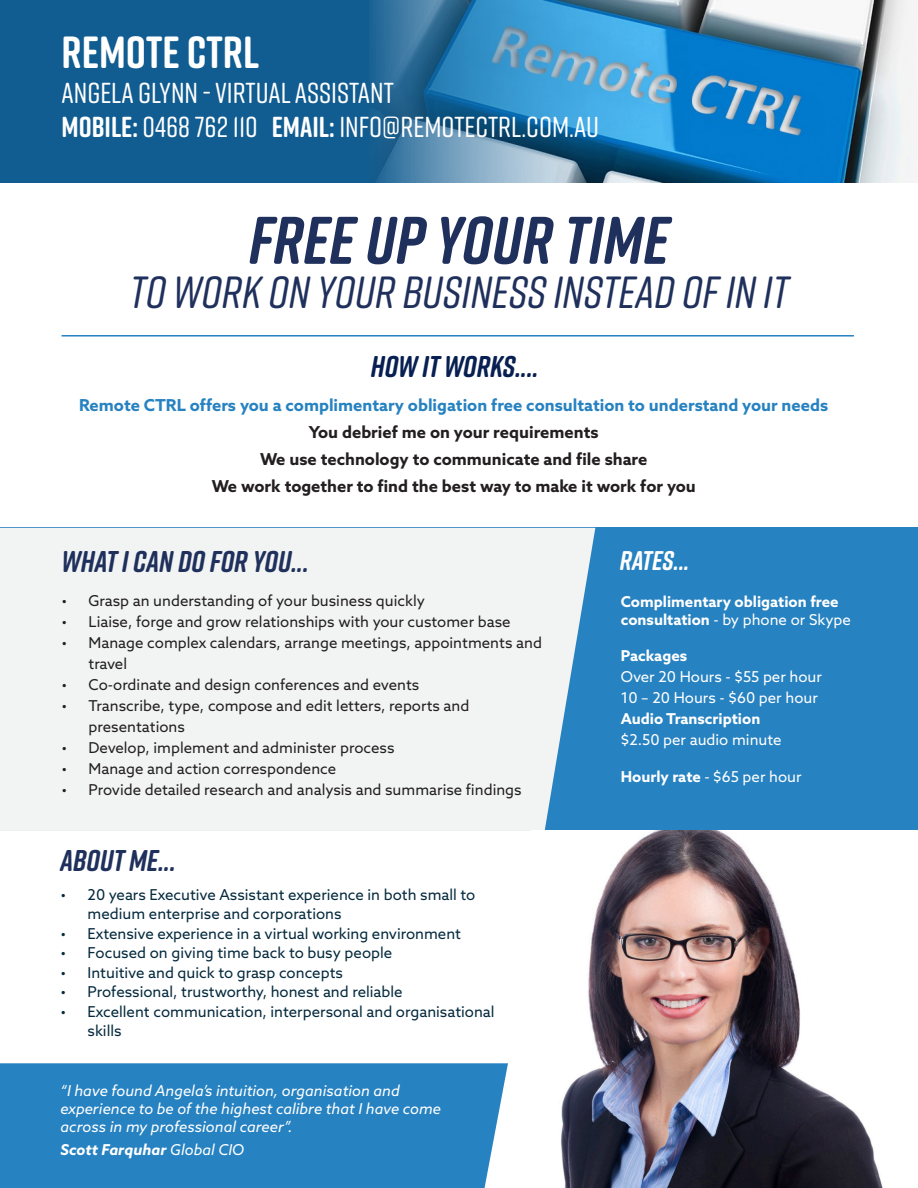
<style>
.page{position:relative;width:918px;height:1188px;background:#fff}
.page>*{position:absolute;margin:0;border:0;box-sizing:border-box;transform-origin:0 0}
.t1{font:italic 700 67.2px "Rift Soft";color:#1f305c}
.t2{font:italic 500 45px "Rift Soft";color:#1f305c}
.t3{font:700 45px "Rift Soft";color:#fff}
.t4{font:italic 700 30px "Rift Soft";color:#1f305c}
.t5{font:italic 700 30px "Rift Soft";color:#071f51}
.t6{font:500 28.95px/34.7px "Rift Soft";color:#fff}
.t7{font:italic 700 27px "Rift Soft";letter-spacing:-.005em;color:#fff}
.t8{font:700 16.5px/27px "Azo Sans";color:#231f20;text-align:center}
.t9{font:700 16.5px "Azo Sans";color:#2782c1}
.t10{font:15px/21px "Azo Sans";color:#231f20}
.t11{font:15px/19.5px "Azo Sans";color:#052a3e}
.t12{font:italic 15px/18px "Azo Sans";color:#fff}
.t13{font:15px/21px "Azo Sans";color:#fff}
.t14{font:700 15px/18px "Azo Sans";color:#fff}
.t15{font:italic 700 15px "Azo Sans";color:#fff}
.s1{font-weight:700}
.s2{font-weight:400}
</style>
<div class="page">
<div style="left:0;top:1063px;width:508px;height:125px;background:#2782c1"></div>
<div style="left:0;top:528px;width:918px;height:303px;background:#2782c1"></div>
<div style="left:0;top:528px;width:595px;height:303px;background:#f2f4f3"></div>
<div style="left:0;top:0;width:918px;height:183px;background:#115c90"></div>
<img style="left:371px;top:0;width:547px;height:183px">
<hr style="left:62px;top:335px;width:792px;height:2px;background:#2782c1">
<img style="left:560px;top:831px;width:323px;height:357px">
<h2 class="t3" style="left:62px;top:20px;width:199px">REMOTE CTRL</h2>
<h3 class="t6" style="left:62px;top:74px;width:539px">ANGELA GLYNN - VIRTUAL ASSISTANT<br><span class="s1">MOBILE:</span> 0468 762 110 <span class="s1">EMAIL:</span> INFO@REMOTECTRL.COM.AU</h3>
<h1 class="t1" style="left:249px;top:192px;width:422px">FREE UP YOUR TIME</h1>
<h2 class="t2" style="left:130px;top:261px;width:660px">TO WORK ON YOUR BUSINESS INSTEAD OF IN IT</h2>
<h3 class="t5" style="left:371px;top:345px;width:169px">HOW IT WORKS....</h3>
<p class="t9" style="left:79px;top:395px;width:750px">Remote CTRL offers you a complimentary obligation free consultation to understand your needs</p>
<p class="t8" style="left:212px;top:419px;width:486px">You debrief me on your requirements<br>We use technology to communicate and file share<br>We work together to find the best way to make it work for you</p>
<h3 class="t4" style="left:62px;top:540px;width:249px">WHAT I CAN DO FOR YOU...</h3>
<p class="t10" style="left:62px;top:590px;width:365px">• Grasp an understanding of your business quickly</p>
<p class="t10" style="left:62px;top:611px;width:451px">• Liaise, forge and grow relationships with your customer base</p>
<p class="t10" style="left:89px;top:632px;width:455px;text-indent:-27px">• Manage complex calendars, arrange meetings, appointments and travel</p>
<p class="t10" style="left:62px;top:674px;width:359px">• Co-ordinate and design conferences and events</p>
<p class="t10" style="left:89px;top:695px;width:382px;text-indent:-27px">• Transcribe, type, compose and edit letters, reports and presentations</p>
<p class="t10" style="left:62px;top:737px;width:334px">• Develop, implement and administer process</p>
<p class="t10" style="left:62px;top:758px;width:276px">• Manage and action correspondence</p>
<p class="t10" style="left:62px;top:779px;width:462px">• Provide detailed research and analysis and summarise findings</p>
<h3 class="t4" style="left:61px;top:839px;width:117px">ABOUT ME...</h3>
<p class="t11" style="left:88px;top:885px;width:389px;text-indent:-27px">• 20 years Executive Assistant experience in both small to medium enterprise and corporations</p>
<p class="t11" style="left:61px;top:924px;width:402px">• Extensive experience in a virtual working environment</p>
<p class="t11" style="left:61px;top:943px;width:333px">• Focused on giving time back to busy people</p>
<p class="t11" style="left:61px;top:963px;width:284px">• Intuitive and quick to grasp concepts</p>
<p class="t11" style="left:61px;top:982px;width:344px">• Professional, trustworthy, honest and reliable</p>
<p class="t11" style="left:88px;top:1002px;width:409px;text-indent:-27px">• Excellent communication, interpersonal and organisational skills</p>
<p class="t12" style="left:61px;top:1082px;width:382px">“I have found Angela’s intuition, organisation and experience to be of the highest calibre that I have come across in my professional career”.</p>
<p class="t15" style="left:61px;top:1139px;width:185px">Scott Farquhar <span class="s2">Global CIO</span></p>
<h3 class="t7" style="left:620px;top:541px;width:71px">RATES...</h3>
<p class="t14" style="left:621px;top:592px;width:232px">Complimentary obligation free consultation <span class="s2">- by phone or Skype</span></p>
<p class="t14" style="left:621px;top:646px;width:68px">Packages</p>
<p class="t13" style="left:621px;top:666px;width:203px">Over 20 Hours - $55 per hour<br>10 – 20 Hours - $60 per hour</p>
<p class="t14" style="left:621px;top:709px;width:141px">Audio Transcription</p>
<p class="t13" style="left:621px;top:729px;width:162px">$2.50 per audio minute</p>
<p class="t13" style="left:621px;top:766px;width:182px"><span class="s1">Hourly rate</span> - $65 per hour</p>
</div>
